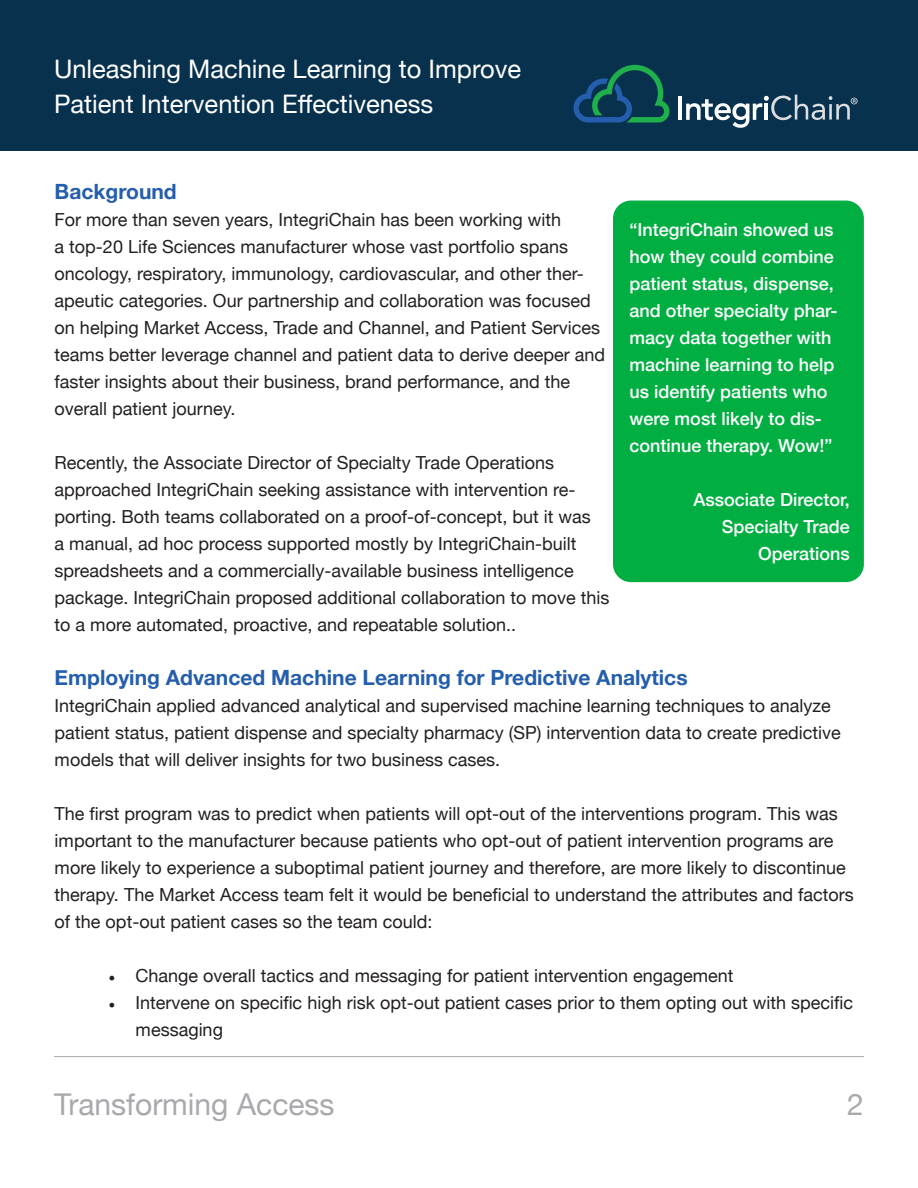
<style>
.page{position:relative;width:918px;height:1188px;background:#fff}
.page>*{position:absolute;margin:0;border:0;box-sizing:border-box;transform-origin:0 0}
.t1{font:30px "Helvetica Neue";color:#a8a9ad}
.t2{font:25.5px/34.5px "Helvetica Neue";color:#fff}
.t3{font:700 21px "Helvetica Neue";color:#245eac}
.t4{font:18px/27px "Helvetica Neue";color:#231f20}
.t5{font:500 18px/27px "Helvetica Neue";color:#fff}
.s1{font-family:"Minion Pro"}
</style>
<div class="page">
<div style="left:0;top:0;width:918px;height:151px;background:#07314d"></div>
<svg style="left:573px;top:65px;width:97px;height:58px"></svg>
<hr style="left:678px;top:96px;width:4px;height:24px;background:#fff">
<svg style="left:686px;top:95px;width:172px;height:33px"></svg>
<hr style="left:54px;top:1056px;width:810px;height:1px;background:#a8a9ad">
<div style="left:613px;top:201px;width:251px;height:381px;background:#00ae42;border-radius:18px"></div>
<h2 class="t2" style="left:54px;top:53px;width:469px">Unleashing Machine Learning to Improve<br>Patient Intervention Effectiveness</h2>
<p class="t3" style="left:55px;top:175px;width:124px">Background</p>
<p class="t4" style="left:55px;top:207px;width:552px">For more than seven years, IntegriChain has been working with<br>a top-20 Life Sciences manufacturer whose vast portfolio spans oncology, respiratory, immunology, cardiovascular, and other ther&shy;apeutic categories. Our partnership and collaboration was focused on helping Market Access, Trade and Channel, and Patient Services teams better leverage channel and patient data to derive deeper and faster insights about their business, brand performance, and the overall patient journey.</p>
<p class="t4" style="left:55px;top:450px;width:556px">Recently, the Associate Director of Specialty Trade Operations approached IntegriChain seeking assistance with intervention re&shy;porting. Both teams collaborated on a proof-of-concept, but it was<br>a manual, ad hoc process supported mostly by IntegriChain-built spreadsheets and a commercially-available business intelligence package. IntegriChain proposed additional collaboration to move this to a more automated, proactive, and repeatable solution..</p>
<p class="t3" style="left:55px;top:661px;width:634px">Employing Advanced Machine Learning for Predictive Analytics</p>
<p class="t4" style="left:55px;top:693px;width:788px">IntegriChain applied advanced analytical and supervised machine learning techniques to analyze patient status, patient dispense and specialty pharmacy (SP) intervention data to create predictive models that will deliver insights for two business cases.</p>
<p class="t4" style="left:55px;top:801px;width:801px">The first program was to predict when patients will opt-out of the interventions program. This was important to the manufacturer because patients who opt-out of patient intervention programs are more likely to experience a suboptimal patient journey and therefore, are more likely to discontinue therapy. The Market Access team felt it would be beneficial to understand the attributes and factors of the opt-out patient cases so the team could:</p>
<p class="t4" style="left:109px;top:963px;width:626px"><span class="s1">•</span> Change overall tactics and messaging for patient intervention engagement</p>
<p class="t4" style="left:136px;top:990px;width:719px;text-indent:-27px"><span class="s1">•</span> Intervene on specific high risk opt-out patient cases prior to them opting out with specific messaging</p>
<p class="t5" style="left:630px;top:215px;width:209px">“IntegriChain showed us how they could combine patient status, dispense, and other specialty phar&shy;macy data together with machine learning to help us identify patients who were most likely to dis&shy;continue therapy. Wow!”</p>
<p class="t5" style="left:694px;top:485px;width:158px">Associate Director,</p>
<p class="t5" style="left:722px;top:512px;width:130px">Specialty Trade</p>
<p class="t5" style="left:758px;top:539px;width:93px">Operations</p>
<h1 class="t1" style="left:54px;top:1083px;width:282px">Transforming Access</h1>
<h1 class="t1" style="left:847px;top:1083px;width:18px">2</h1>
</div>
